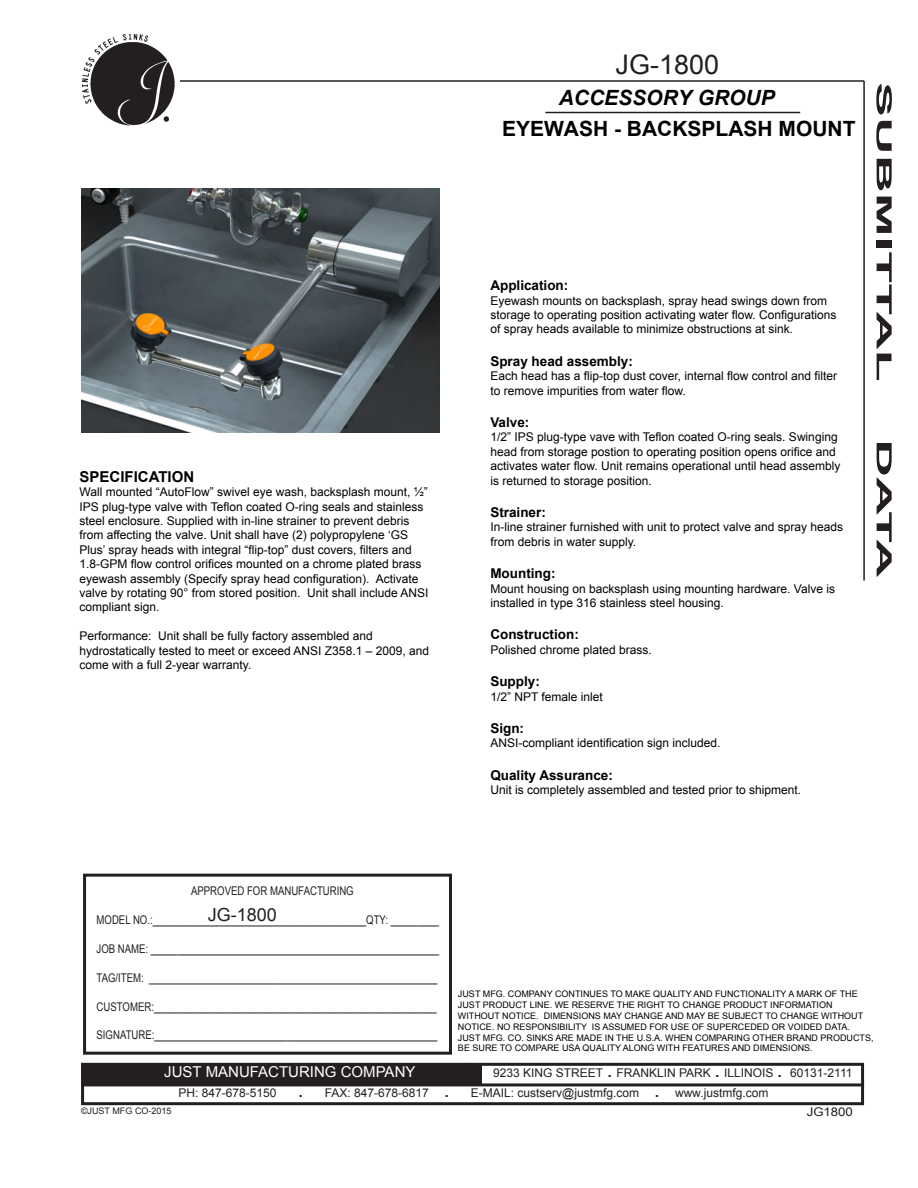
<style>
.page{position:relative;width:918px;height:1188px;background:#fff}
.page>*{position:absolute;margin:0;border:0;box-sizing:border-box;transform-origin:0 0}
.t1{font:27px "Arial";color:#231f20}
.t2{font:700 21px "Arial";color:#000}
.t3{font:italic 700 21px "Arial";color:#000}
.t4{font:700 21px "Arial";color:#231f20;scale:2.5 1}
.t5{font:18px "Arial";color:#231f20}
.t6{font:15px "Arial";color:#fff}
.t7{font:700 15px "Arial";color:#000}
.t8{font:700 13.5px "Arial";color:#000}
.t9{font:12px/14.4px "Arial";color:#000}
.t10{font:12px "Arial";color:#231f20;scale:.8 1}
.t11{font:12px "Arial";color:#231f20}
.t12{font:12px "Arial";color:#231f20;scale:1.1 1}
.t13{font:9px/10.8px "Arial";color:#000100}
.t14{font:9px "Arial";color:#231f20}
.s1{font-size:21px}
</style>
<div class="page">
<img style="left:81px;top:189px;width:359px;height:244px">
<hr style="left:863px;top:81px;width:2px;height:499px;background:#231f20">
<div style="left:81px;top:1063px;width:783px;height:42px;border:3px solid #231f20"></div>
<hr style="left:81px;top:1083px;width:783px;height:3px;background:#231f20">
<div style="left:81px;top:1064px;width:401px;height:22px;background:#231f20"></div>
<div style="left:83px;top:874px;width:369px;height:181px;border:3px solid #231f20"></div>
<hr style="left:545px;top:112px;width:255px;height:1px;background:#231f20">
<hr style="left:180px;top:80px;width:684px;height:2px;background:#231f20">
<img style="left:82px;top:34px;width:92px;height:91px">
<p class="t7" style="left:79px;top:467px;width:116px">SPECIFICATION</p>
<p class="t9" style="left:79px;top:485px;width:351px">Wall mounted “AutoFlow” swivel eye wash, backsplash mount, ½” IPS plug-type valve with Teflon coated O-ring seals and stainless steel enclosure. Supplied with in-line strainer to prevent debris from affecting the valve. Unit shall have (2) polypropylene ‘GS Plus’ spray heads with integral “flip-top” dust covers, filters and 1.8-GPM flow control orifices mounted on a chrome plated brass eyewash assembly (Specify spray head configuration). Activate valve by rotating 90° from stored position. Unit shall include ANSI compliant sign.</p>
<p class="t9" style="left:80px;top:629px;width:351px">Performance: Unit shall be fully factory assembled and hydrostatically tested to meet or exceed ANSI Z358.1 – 2009, and come with a full 2-year warranty.</p>
<h1 class="t1" style="left:616px;top:46px;width:105px">JG-1800</h1>
<h2 class="t3" style="left:559px;top:84px;width:217px">ACCESSORY GROUP</h2>
<h2 class="t2" style="left:502px;top:115px;width:355px">EYEWASH - BACKSPLASH MOUNT</h2>
<p class="t8" style="left:490px;top:276px;width:80px">Application:</p>
<p class="t9" style="left:490px;top:293px;width:348px">Eyewash mounts on backsplash, spray head swings down from storage to operating position activating water flow. Configurations of spray heads available to minimize obstructions at sink.</p>
<p class="t8" style="left:490px;top:352px;width:144px">Spray head assembly:</p>
<p class="t9" style="left:490px;top:369px;width:348px">Each head has a flip-top dust cover, internal flow control and filter to remove impurities from water flow.</p>
<p class="t8" style="left:490px;top:413px;width:41px">Valve:</p>
<p class="t9" style="left:490px;top:430px;width:352px">1/2” IPS plug-type vave with Teflon coated O-ring seals. Swinging head from storage postion to operating position opens orifice and activates water flow. Unit remains operational until head assembly is returned to storage position.</p>
<p class="t8" style="left:490px;top:503px;width:57px">Strainer:</p>
<p class="t9" style="left:490px;top:520px;width:354px">In-line strainer furnished with unit to protect valve and spray heads from debris in water supply.</p>
<p class="t8" style="left:490px;top:564px;width:67px">Mounting:</p>
<p class="t9" style="left:490px;top:581px;width:346px">Mount housing on backsplash using mounting hardware. Valve is installed in type 316 stainless steel housing.</p>
<p class="t8" style="left:490px;top:626px;width:90px">Construction:</p>
<p class="t9" style="left:490px;top:642px;width:163px">Polished chrome plated brass.</p>
<p class="t8" style="left:490px;top:672px;width:51px">Supply:</p>
<p class="t9" style="left:490px;top:689px;width:114px">1/2” NPT female inlet</p>
<p class="t8" style="left:490px;top:719px;width:35px">Sign:</p>
<p class="t9" style="left:490px;top:736px;width:232px">ANSI-compliant identification sign included.</p>
<p class="t8" style="left:490px;top:766px;width:124px">Quality Assurance:</p>
<p class="t9" style="left:490px;top:783px;width:312px">Unit is completely assembled and tested prior to shipment.</p>
<h2 class="t4" style="left:898px;top:82px;width:121px;rotate:90deg">SUBMITTAL</h2>
<h2 class="t4" style="left:898px;top:439px;width:57px;rotate:90deg">DATA</h2>
<p class="t10" style="left:191px;top:883px;width:205px">APPROVED FOR MANUFACTURING</p>
<p class="t10" style="left:97px;top:912px;width:430px">MODEL NO.:________________________________________QTY: _________</p>
<p class="t10" style="left:97px;top:941px;width:430px">JOB NAME: ______________________________________________________</p>
<p class="t10" style="left:97px;top:970px;width:428px">TAG/ITEM: ______________________________________________________</p>
<p class="t10" style="left:97px;top:999px;width:427px">CUSTOMER:_____________________________________________________</p>
<p class="t10" style="left:97px;top:1027px;width:428px">SIGNATURE:_____________________________________________________</p>
<h3 class="t5" style="left:208px;top:903px;width:71px">JG-1800</h3>
<p class="t13" style="left:458px;top:989px;width:417px">JUST MFG. COMPANY CONTINUES TO MAKE QUALITY AND FUNCTIONALITY A MARK OF THE JUST PRODUCT LINE. WE RESERVE THE RIGHT TO CHANGE PRODUCT INFORMATION WITHOUT NOTICE. DIMENSIONS MAY CHANGE AND MAY BE SUBJECT TO CHANGE WITHOUT NOTICE. NO RESPONSIBILITY IS ASSUMED FOR USE OF SUPERCEDED OR VOIDED DATA.<br>JUST MFG. CO. SINKS ARE MADE IN THE U.S.A. WHEN COMPARING OTHER BRAND PRODUCTS, BE SURE TO COMPARE USA QUALITY ALONG WITH FEATURES AND DIMENSIONS.</p>
<p class="t6" style="left:164px;top:1062px;width:253px">JUST MANUFACTURING COMPANY</p>
<p class="t11" style="left:493px;top:1065px;width:361px">9233 KING STREET <span class="s1">.</span> FRANKLIN PARK <span class="s1">.</span> ILLINOIS <span class="s1">.</span> 60131-2111</p>
<p class="t14" style="left:81px;top:1104px;width:92px">©JUST MFG CO-2015</p>
<p class="t11" style="left:178px;top:1085px;width:591px">PH: 847-678-5150 <span class="s1">.</span> FAX: 847-678-6817 <span class="s1">.</span> E-MAIL: custserv@justmfg.com <span class="s1">.</span> www.justmfg.com</p>
<p class="t12" style="left:807px;top:1104px;width:44px">JG1800</p>
</div>
